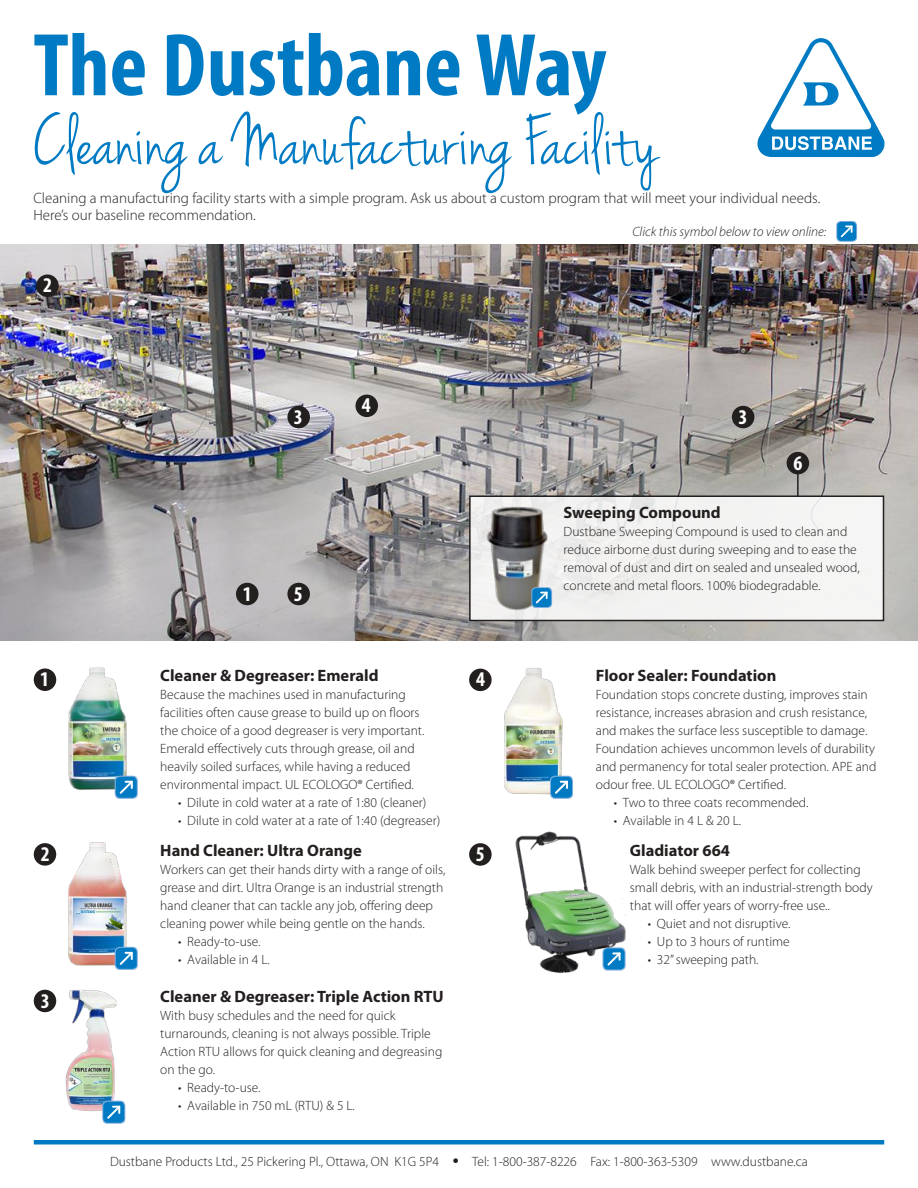
<style>
.page{position:relative;width:918px;height:1188px;background:#fff}
.page>*{position:absolute;margin:0;border:0;box-sizing:border-box;transform-origin:0 0}
.t1{font:700 condensed 90px "Myriad Pro";color:#007bc3}
.t2{font:75px "Jenna Sue";color:#007bc3}
.t3{font:700 condensed 21px "Myriad Pro";color:#fff}
.t4{font:700 16.5px "Myriad Pro";color:#241f1f}
.t5{font:300 15px/16.5px "Myriad Pro";color:#241f1f}
.t6{font:300 13.5px/18px "Myriad Pro";color:#241f1f}
.t7{font:italic 300 13.5px "Myriad Pro";color:#241f1f}
.s1{font-weight:900;font-size:16.5px}
</style>
<div class="page">
<hr style="left:34px;top:1140px;width:850px;height:4px;background:#007bc3">
<svg style="left:757px;top:38px;width:128px;height:119px"></svg>
<img style="left:515px;top:831px;width:111px;height:143px">
<img style="left:1px;top:244px;width:917px;height:396px">
<div style="left:732px;top:406px;width:22px;height:22px;background:#241f1f;border-radius:50%"></div>
<div style="left:287px;top:406px;width:23px;height:22px;background:#241f1f;border-radius:50%"></div>
<div style="left:356px;top:395px;width:22px;height:22px;background:#241f1f;border-radius:50%"></div>
<div style="left:236px;top:583px;width:22px;height:22px;background:#241f1f;border-radius:50%"></div>
<div style="left:287px;top:583px;width:23px;height:22px;background:#241f1f;border-radius:50%"></div>
<div style="left:36px;top:274px;width:23px;height:23px;background:#241f1f;border-radius:50%"></div>
<div style="left:470px;top:496px;width:414px;height:125px;background:#f3f3f2"></div>
<div style="left:469px;top:495px;width:415px;height:126px;border:2px solid #241f1f"></div>
<hr style="left:797px;top:474px;width:2px;height:22px;background:#241f1f">
<div style="left:787px;top:452px;width:22px;height:22px;background:#241f1f;border-radius:50%"></div>
<img style="left:478px;top:500px;width:74px;height:115px">
<div style="left:469px;top:843px;width:23px;height:23px;background:#241f1f;border-radius:50%"></div>
<div style="left:34px;top:990px;width:22px;height:22px;background:#241f1f;border-radius:50%"></div>
<img style="left:47px;top:989px;width:79px;height:126px">
<div style="left:34px;top:843px;width:22px;height:23px;background:#241f1f;border-radius:50%"></div>
<img style="left:68px;top:842px;width:70px;height:128px">
<div style="left:469px;top:669px;width:23px;height:22px;background:#241f1f;border-radius:50%"></div>
<div style="left:34px;top:668px;width:22px;height:23px;background:#241f1f;border-radius:50%"></div>
<img style="left:68px;top:667px;width:66px;height:126px">
<img style="left:488px;top:668px;width:76px;height:131px">
<svg style="left:836px;top:221px;width:21px;height:21px"></svg>
<div style="left:837px;top:222px;width:19px;height:19px;background:#007bc3;border-radius:4px"></div>
<svg style="left:841px;top:226px;width:12px;height:11px"></svg>
<svg style="left:102px;top:1101px;width:23px;height:23px"></svg>
<div style="left:103px;top:1102px;width:21px;height:21px;background:#007bc3;border-radius:4px"></div>
<svg style="left:107px;top:1106px;width:13px;height:13px"></svg>
<svg style="left:115px;top:776px;width:23px;height:23px"></svg>
<div style="left:116px;top:777px;width:21px;height:21px;background:#007bc3;border-radius:4px"></div>
<svg style="left:120px;top:781px;width:13px;height:13px"></svg>
<svg style="left:115px;top:947px;width:23px;height:23px"></svg>
<div style="left:116px;top:948px;width:21px;height:21px;background:#007bc3;border-radius:4px"></div>
<svg style="left:120px;top:952px;width:13px;height:13px"></svg>
<svg style="left:550px;top:776px;width:23px;height:23px"></svg>
<div style="left:551px;top:777px;width:21px;height:21px;background:#007bc3;border-radius:4px"></div>
<svg style="left:555px;top:781px;width:13px;height:13px"></svg>
<svg style="left:531px;top:587px;width:21px;height:21px"></svg>
<div style="left:532px;top:588px;width:19px;height:19px;background:#007bc3;border-radius:4px"></div>
<svg style="left:536px;top:592px;width:12px;height:11px"></svg>
<svg style="left:602px;top:947px;width:24px;height:24px"></svg>
<div style="left:604px;top:948px;width:21px;height:21px;background:#007bc3;border-radius:4px"></div>
<svg style="left:607px;top:952px;width:14px;height:14px"></svg>
<h1 class="t1" style="left:33px;top:9px;width:575px">The Dustbane Way</h1>
<h2 class="t2" style="left:33px;top:99px;width:627px">Cleaning a Manufacturing Facility</h2>
<p class="t5" style="left:33px;top:190px;width:788px">Cleaning a manufacturing facility starts with a simple program. Ask us about a custom program that will meet your individual needs.<br>Here’s our baseline recommendation.</p>
<h3 class="t3" style="left:43px;top:272px;width:10px">2</h3>
<p class="t7" style="left:632px;top:224px;width:196px">Click this symbol below to view online:</p>
<h3 class="t3" style="left:362px;top:392px;width:10px">4</h3>
<h3 class="t3" style="left:294px;top:403px;width:10px">3</h3>
<h3 class="t3" style="left:738px;top:403px;width:10px">3</h3>
<h3 class="t3" style="left:793px;top:450px;width:10px">6</h3>
<h3 class="t3" style="left:243px;top:580px;width:10px">1</h3>
<h3 class="t3" style="left:294px;top:580px;width:10px">5</h3>
<p class="t4" style="left:564px;top:502px;width:159px">Sweeping Compound</p>
<p class="t6" style="left:564px;top:523px;width:298px">Dustbane Sweeping Compound is used to clean and reduce airborne dust during sweeping and to ease the removal of dust and dirt on sealed and unsealed wood, concrete and metal floors. 100% biodegradable.</p>
<p class="t4" style="left:160px;top:665px;width:220px">Cleaner &amp; Degreaser: Emerald</p>
<p class="t6" style="left:160px;top:685px;width:266px">Because the machines used in manufacturing facilities often cause grease to build up on floors the choice of a good degreaser is very important.<br>Emerald effectively cuts through grease, oil and heavily soiled surfaces, while having a reduced environmental impact. UL ECOLOGO® Certified.</p>
<p class="t6" style="left:178px;top:793px;width:250px">• Dilute in cold water at a rate of 1:80 (cleaner)</p>
<p class="t6" style="left:178px;top:811px;width:264px">• Dilute in cold water at a rate of 1:40 (degreaser)</p>
<h3 class="t3" style="left:40px;top:666px;width:10px">1</h3>
<h3 class="t3" style="left:476px;top:666px;width:10px">4</h3>
<p class="t4" style="left:596px;top:665px;width:182px">Floor Sealer: Foundation</p>
<p class="t6" style="left:596px;top:685px;width:282px">Foundation stops concrete dusting, improves stain resistance, increases abrasion and crush resistance, and makes the surface less susceptible to damage.<br>Foundation achieves uncommon levels of durability and permanency for total sealer protection. APE and odour free. UL ECOLOGO® Certified.</p>
<p class="t6" style="left:614px;top:793px;width:196px">• Two to three coats recommended.</p>
<p class="t6" style="left:614px;top:811px;width:129px">• Available in 4 L &amp; 20 L.</p>
<h3 class="t3" style="left:41px;top:841px;width:10px">2</h3>
<p class="t4" style="left:160px;top:839px;width:203px">Hand Cleaner: Ultra Orange</p>
<p class="t6" style="left:160px;top:860px;width:287px">Workers can get their hands dirty with a range of oils, grease and dirt. Ultra Orange is an industrial strength hand cleaner that can tackle any job, offering deep cleaning power while being gentle on the hands.</p>
<p class="t6" style="left:178px;top:932px;width:84px">• Ready-to-use.</p>
<p class="t6" style="left:178px;top:950px;width:93px">• Available in 4 L.</p>
<h3 class="t3" style="left:476px;top:841px;width:10px">5</h3>
<p class="t4" style="left:630px;top:839px;width:102px">Gladiator 664</p>
<p class="t6" style="left:630px;top:860px;width:244px">Walk behind sweeper perfect for collecting small debris, with an industrial-strength body that will offer years of worry-free use..</p>
<p class="t6" style="left:648px;top:914px;width:144px">• Quiet and not disruptive.</p>
<p class="t6" style="left:648px;top:932px;width:143px">• Up to 3 hours of runtime</p>
<p class="t6" style="left:648px;top:950px;width:112px">• 32” sweeping path.</p>
<h3 class="t3" style="left:41px;top:987px;width:10px">3</h3>
<p class="t4" style="left:160px;top:986px;width:285px">Cleaner &amp; Degreaser: Triple Action RTU</p>
<p class="t6" style="left:160px;top:1006px;width:284px">With busy schedules and the need for quick turnarounds, cleaning is not always possible. Triple Action RTU allows for quick cleaning and degreasing on the go.</p>
<p class="t6" style="left:178px;top:1078px;width:84px">• Ready-to-use.</p>
<p class="t6" style="left:178px;top:1096px;width:178px">• Available in 750 mL (RTU) &amp; 5 L.</p>
<p class="t6" style="left:110px;top:1153px;width:699px">Dustbane Products Ltd., 25 Pickering Pl., Ottawa, ON K1G 5P4 <span class="s1">•</span> Tel: 1-800-387-8226 Fax: 1-800-363-5309 www.dustbane.ca</p>
</div>
